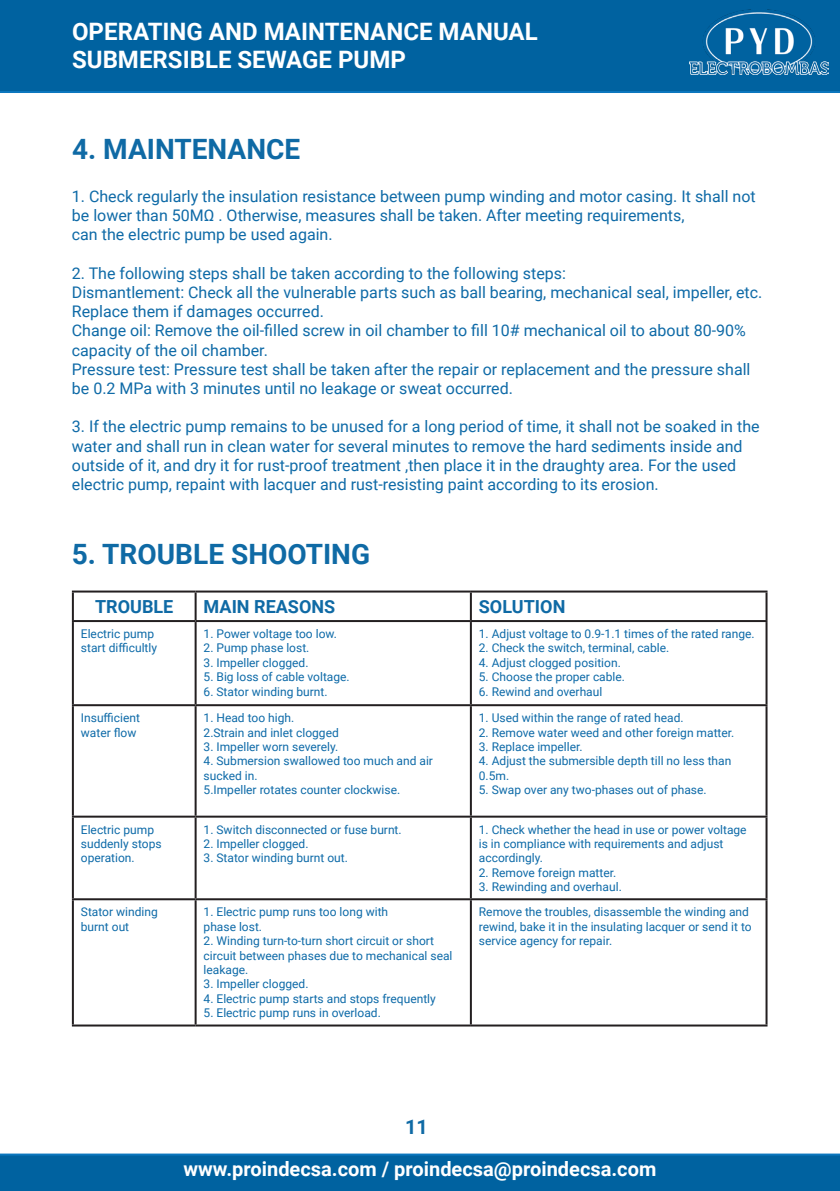
<style>
.page{position:relative;width:840px;height:1191px;background:#fff}
.page>*{position:absolute;margin:0;border:0;box-sizing:border-box;transform-origin:0 0}
.t1{font:700 28px "Roboto";color:#0f6aa5}
.t2{font:700 24px/28.8px "Roboto";color:#fff}
.t3{font:700 20px "Roboto";color:#fff}
.t4{font:700 20px "Roboto";color:#0f6aa5}
.t5{font:700 18px "Roboto";color:#0f6aa5}
.t6{font:16px/19.2px "Roboto";color:#0e6aa7}
.t7{font:12px/14.4px "Roboto";color:#0d6aa8}
</style>
<div class="page">
<svg style="left:71px;top:590px;width:697px;height:437px"></svg>
<div style="left:0;top:0;width:839px;height:93px;background:#0062a0"></div>
<svg style="left:0;top:1153px;width:839px;height:38px;background:#0465a2"></svg>
<img style="left:688px;top:10px;width:139px;height:65px">
<hr style="left:72px;top:590px;width:123px;height:2px;background:#231f20">
<hr style="left:72px;top:592px;width:2px;height:28px;background:#231f20">
<hr style="left:195px;top:590px;width:275px;height:2px;background:#231f20">
<hr style="left:194px;top:592px;width:2px;height:28px;background:#231f20">
<hr style="left:470px;top:590px;width:297px;height:2px;background:#231f20">
<hr style="left:469px;top:592px;width:2px;height:28px;background:#231f20">
<hr style="left:765px;top:592px;width:2px;height:28px;background:#231f20">
<hr style="left:72px;top:620px;width:123px;height:2px;background:#231f20">
<hr style="left:72px;top:622px;width:2px;height:82px;background:#231f20">
<hr style="left:195px;top:620px;width:275px;height:2px;background:#231f20">
<hr style="left:194px;top:622px;width:2px;height:82px;background:#231f20">
<hr style="left:470px;top:620px;width:297px;height:2px;background:#231f20">
<hr style="left:469px;top:622px;width:2px;height:82px;background:#231f20">
<hr style="left:765px;top:622px;width:2px;height:82px;background:#231f20">
<hr style="left:72px;top:704px;width:123px;height:2px;background:#231f20">
<hr style="left:72px;top:706px;width:2px;height:109px;background:#231f20">
<hr style="left:195px;top:704px;width:275px;height:2px;background:#231f20">
<hr style="left:194px;top:706px;width:2px;height:109px;background:#231f20">
<hr style="left:470px;top:704px;width:297px;height:2px;background:#231f20">
<hr style="left:469px;top:706px;width:2px;height:109px;background:#231f20">
<hr style="left:765px;top:706px;width:2px;height:109px;background:#231f20">
<hr style="left:72px;top:815px;width:123px;height:2px;background:#231f20">
<hr style="left:72px;top:817px;width:2px;height:81px;background:#231f20">
<hr style="left:195px;top:815px;width:275px;height:2px;background:#231f20">
<hr style="left:194px;top:817px;width:2px;height:81px;background:#231f20">
<hr style="left:470px;top:815px;width:297px;height:2px;background:#231f20">
<hr style="left:469px;top:817px;width:2px;height:81px;background:#231f20">
<hr style="left:765px;top:817px;width:2px;height:81px;background:#231f20">
<hr style="left:72px;top:898px;width:123px;height:2px;background:#231f20">
<hr style="left:72px;top:900px;width:2px;height:124px;background:#231f20">
<hr style="left:195px;top:898px;width:275px;height:2px;background:#231f20">
<hr style="left:194px;top:900px;width:2px;height:124px;background:#231f20">
<hr style="left:470px;top:898px;width:297px;height:2px;background:#231f20">
<hr style="left:469px;top:900px;width:2px;height:124px;background:#231f20">
<hr style="left:765px;top:900px;width:2px;height:124px;background:#231f20">
<hr style="left:72px;top:1024px;width:123px;height:2px;background:#231f20">
<hr style="left:195px;top:1024px;width:275px;height:2px;background:#231f20">
<hr style="left:470px;top:1024px;width:297px;height:2px;background:#231f20">
<h2 class="t2" style="left:72px;top:16px;width:467px">OPERATING AND MAINTENANCE MANUAL<br>SUBMERSIBLE SEWAGE PUMP</h2>
<p class="t1" style="left:72px;top:129px;width:230px">4. MAINTENANCE</p>
<p class="t6" style="left:72px;top:186px;width:685px">1. Check regularly the insulation resistance between pump winding and motor casing. It shall not be lower than 50MΩ . Otherwise, measures shall be taken. After meeting requirements,</p>
<p class="t6" style="left:72px;top:224px;width:262px">can the electric pump be used again.</p>
<p class="t6" style="left:72px;top:263px;width:495px">2. The following steps shall be taken according to the following steps:</p>
<p class="t6" style="left:72px;top:282px;width:691px">Dismantlement: Check all the vulnerable parts such as ball bearing, mechanical seal, impeller, etc.<br>Replace them if damages occurred.</p>
<p class="t6" style="left:72px;top:320px;width:675px">Change oil: Remove the oil-filled screw in oil chamber to fill 10# mechanical oil to about 80-90% capacity of the oil chamber.</p>
<p class="t6" style="left:72px;top:359px;width:679px">Pressure test: Pressure test shall be taken after the repair or replacement and the pressure shall be 0.2 MPa with 3 minutes until no leakage or sweat occurred.</p>
<p class="t6" style="left:72px;top:416px;width:689px">3. If the electric pump remains to be unused for a long period of time, it shall not be soaked in the water and shall run in clean water for several minutes to remove the hard sediments inside and outside of it, and dry it for rust-proof treatment ,then place it in the draughty area. For the used electric pump, repaint with lacquer and rust-resisting paint according to its erosion.</p>
<p class="t1" style="left:72px;top:534px;width:299px">5. TROUBLE SHOOTING</p>
<p class="t5" style="left:95px;top:594px;width:80px">TROUBLE</p>
<p class="t5" style="left:203px;top:594px;width:133px">MAIN REASONS</p>
<p class="t5" style="left:478px;top:594px;width:88px">SOLUTION</p>
<p class="t7" style="left:81px;top:626px;width:75px">Electric pump</p>
<p class="t7" style="left:81px;top:640px;width:78px">start difficultly</p>
<p class="t7" style="left:478px;top:626px;width:277px">1. Adjust voltage to 0.9-1.1 times of the rated range.</p>
<p class="t7" style="left:478px;top:640px;width:192px">2. Check the switch, terminal, cable.</p>
<p class="t7" style="left:478px;top:655px;width:143px">4. Adjust clogged position.</p>
<p class="t7" style="left:478px;top:669px;width:147px">5. Choose the proper cable.</p>
<p class="t7" style="left:478px;top:684px;width:125px">6. Rewind and overhaul</p>
<p class="t7" style="left:203px;top:626px;width:135px">1. Power voltage too low.</p>
<p class="t7" style="left:203px;top:640px;width:107px">2. Pump phase lost.</p>
<p class="t7" style="left:203px;top:655px;width:106px">3. Impeller clogged.</p>
<p class="t7" style="left:203px;top:669px;width:147px">5. Big loss of cable voltage.</p>
<p class="t7" style="left:203px;top:684px;width:125px">6. Stator winding burnt.</p>
<p class="t7" style="left:81px;top:710px;width:61px">Insufficient</p>
<p class="t7" style="left:81px;top:724px;width:57px">water flow</p>
<p class="t7" style="left:203px;top:710px;width:92px">1. Head too high.</p>
<p class="t7" style="left:203px;top:724px;width:137px">2.Strain and inlet clogged</p>
<p class="t7" style="left:203px;top:739px;width:136px">3. Impeller worn severely.</p>
<p class="t7" style="left:203px;top:753px;width:231px">4. Submersion swallowed too much and air sucked in.</p>
<p class="t7" style="left:203px;top:782px;width:198px">5.Impeller rotates counter clockwise.</p>
<p class="t7" style="left:478px;top:710px;width:206px">1. Used within the range of rated head.</p>
<p class="t7" style="left:478px;top:724px;width:257px">2. Remove water weed and other foreign matter.</p>
<p class="t7" style="left:478px;top:739px;width:105px">3. Replace impeller.</p>
<p class="t7" style="left:478px;top:753px;width:254px">4. Adjust the submersible depth till no less than<br>0.5m.</p>
<p class="t7" style="left:478px;top:782px;width:229px">5. Swap over any two-phases out of phase.</p>
<p class="t7" style="left:81px;top:821px;width:75px">Electric pump</p>
<p class="t7" style="left:81px;top:836px;width:82px">suddenly stops</p>
<p class="t7" style="left:81px;top:850px;width:55px">operation.</p>
<p class="t7" style="left:203px;top:821px;width:199px">1. Switch disconnected or fuse burnt.</p>
<p class="t7" style="left:203px;top:836px;width:106px">2. Impeller clogged.</p>
<p class="t7" style="left:203px;top:850px;width:146px">3. Stator winding burnt out.</p>
<p class="t7" style="left:478px;top:821px;width:269px">1. Check whether the head in use or power voltage</p>
<p class="t7" style="left:478px;top:836px;width:246px">is in compliance with requirements and adjust</p>
<p class="t7" style="left:478px;top:850px;width:66px">accordingly.</p>
<p class="t7" style="left:478px;top:865px;width:139px">2. Remove foreign matter.</p>
<p class="t7" style="left:478px;top:879px;width:144px">3. Rewinding and overhaul.</p>
<p class="t7" style="left:81px;top:904px;width:78px">Stator winding</p>
<p class="t7" style="left:81px;top:918px;width:50px">burnt out</p>
<p class="t7" style="left:203px;top:904px;width:186px">1. Electric pump runs too long with</p>
<p class="t7" style="left:203px;top:918px;width:60px">phase lost.</p>
<p class="t7" style="left:203px;top:933px;width:250px">2. Winding turn-to-turn short circuit or short circuit between phases due to mechanical seal leakage.</p>
<p class="t7" style="left:203px;top:976px;width:106px">3. Impeller clogged.</p>
<p class="t7" style="left:203px;top:990px;width:234px">4. Electric pump starts and stops frequently</p>
<p class="t7" style="left:203px;top:1005px;width:179px">5. Electric pump runs in overload.</p>
<p class="t7" style="left:478px;top:904px;width:274px">Remove the troubles, disassemble the winding and rewind, bake it in the insulating lacquer or send it to service agency for repair.</p>
<h3 class="t4" style="left:405px;top:1112px;width:24px">11</h3>
<h3 class="t3" style="left:183px;top:1154px;width:474px">www.proindecsa.com / proindecsa@proindecsa.com</h3>
</div>
